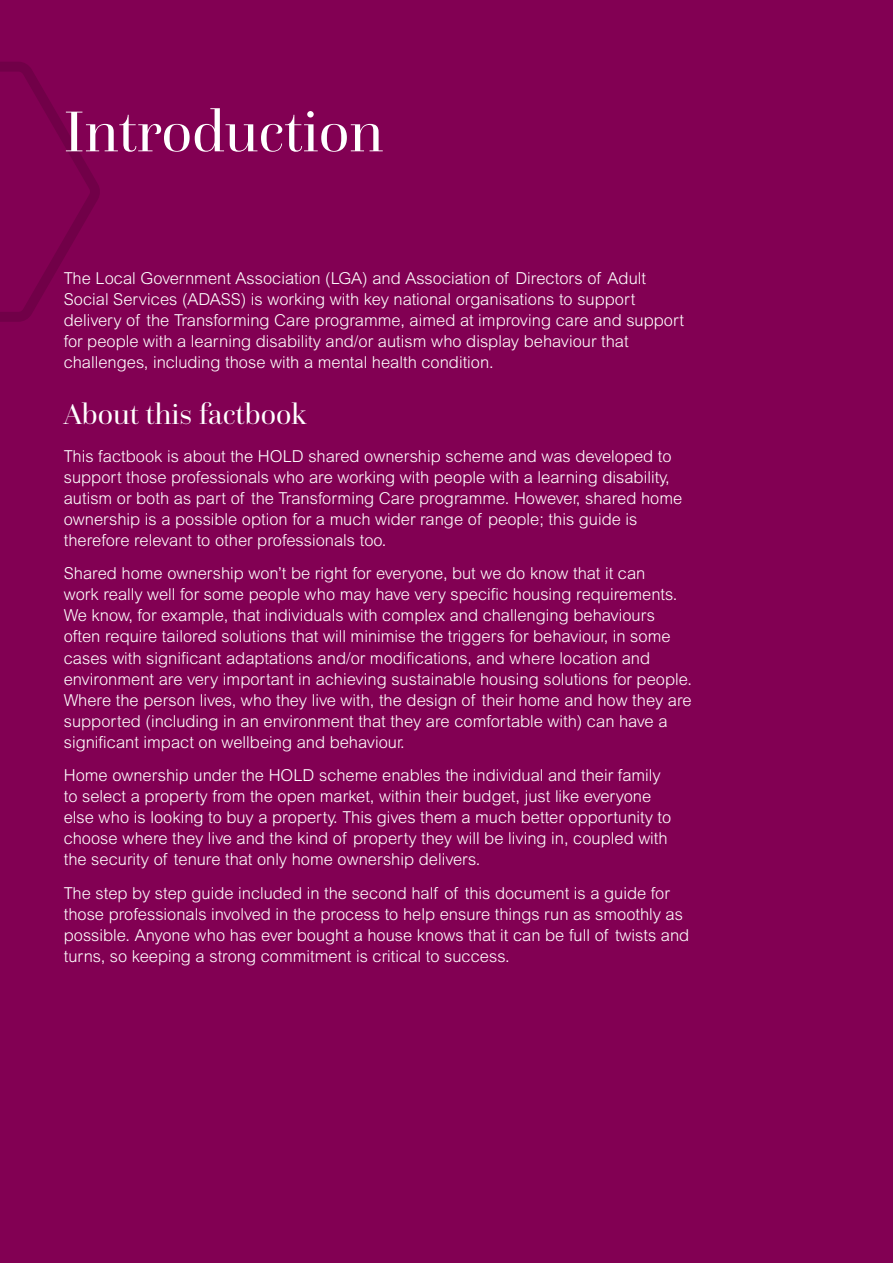
<style>
.page{position:relative;width:893px;height:1263px;background:#820053}
.page>*{position:absolute;margin:0;border:0;box-sizing:border-box;transform-origin:0 0}
.t1{font:60px "Questa Grande";color:#fff}
.t2{font:30px "Questa Grande";color:#fff}
.t3{font:300 16.5px/21px "Arial MT Std";color:#fff}
</style>
<div class="page">
<svg style="left:0;top:62px;width:100px;height:260px"></svg>
<h1 class="t1" style="left:64px;top:96px;width:321px">Introduction</h1>
<p class="t3" style="left:64px;top:268px;width:622px">The Local Government Association (LGA) and Association of Directors of Adult Social Services (ADASS) is working with key national organisations to support delivery of the Transforming Care programme, aimed at improving care and support for people with a learning disability and/or autism who display behaviour that challenges, including those with a mental health condition.</p>
<h2 class="t2" style="left:64px;top:396px;width:244px">About this factbook</h2>
<p class="t3" style="left:64px;top:445px;width:620px">This factbook is about the HOLD shared ownership scheme and was developed to support those professionals who are working with people with a learning disability, autism or both as part of the Transforming Care programme. However, shared home ownership is a possible option for a much wider range of people; this guide is therefore relevant to other professionals too.</p>
<p class="t3" style="left:64px;top:563px;width:630px">Shared home ownership won’t be right for everyone, but we do know that it can<br>work really well for some people who may have very specific housing requirements.<br>We know, for example, that individuals with complex and challenging behaviours often require tailored solutions that will minimise the triggers for behaviour, in some cases with significant adaptations and/or modifications, and where location and environment are very important in achieving sustainable housing solutions for people.<br>Where the person lives, who they live with, the design of their home and how they are supported (including in an environment that they are comfortable with) can have a significant impact on wellbeing and behaviour.</p>
<p class="t3" style="left:64px;top:765px;width:609px">Home ownership under the HOLD scheme enables the individual and their family to select a property from the open market, within their budget, just like everyone else who is looking to buy a property. This gives them a much better opportunity to choose where they live and the kind of property they will be living in, coupled with the security of tenure that only home ownership delivers.</p>
<p class="t3" style="left:64px;top:883px;width:627px">The step by step guide included in the second half of this document is a guide for those professionals involved in the process to help ensure things run as smoothly as possible. Anyone who has ever bought a house knows that it can be full of twists and turns, so keeping a strong commitment is critical to success.</p>
</div>
